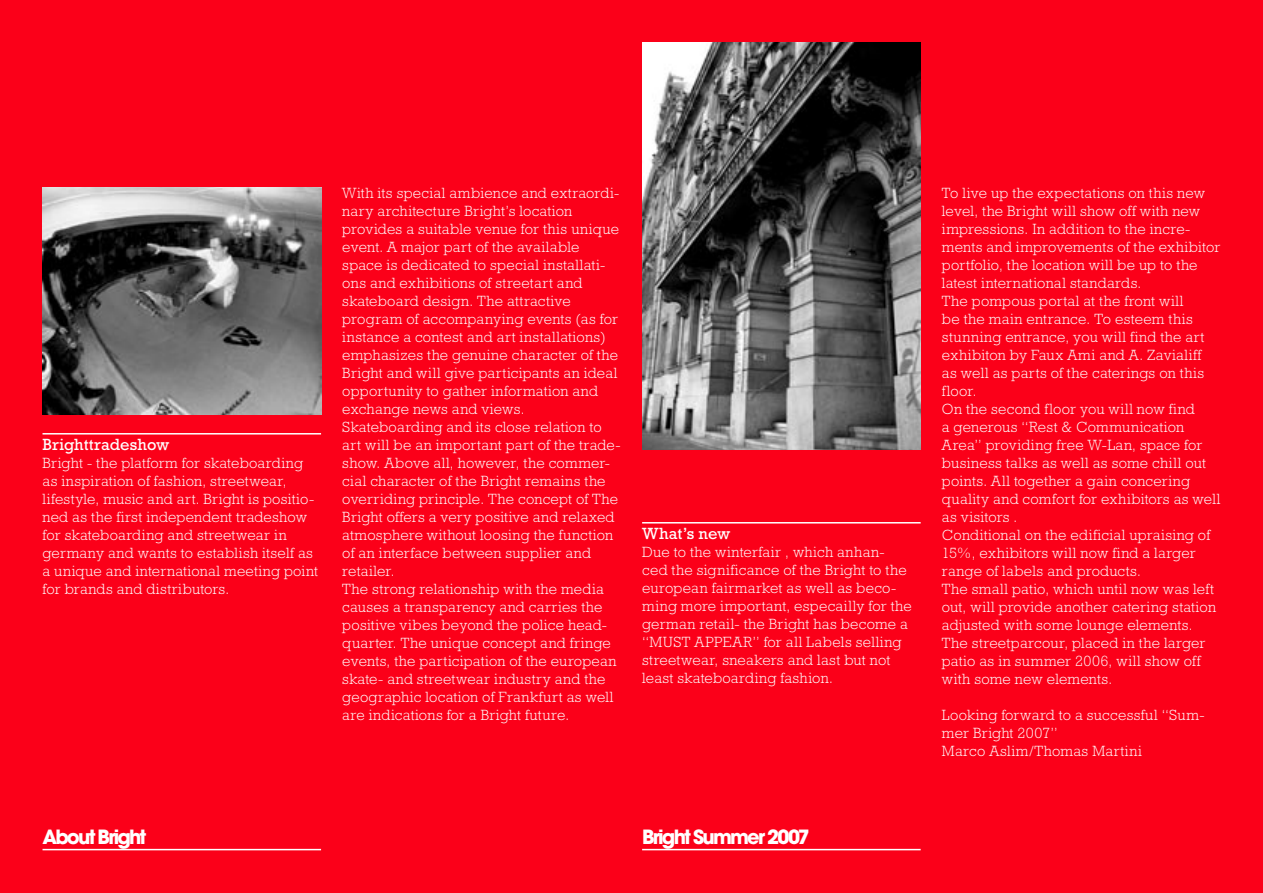
<style>
.page{position:relative;width:1263px;height:893px;background:#fb0019}
.page>*{position:absolute;margin:0;border:0;box-sizing:border-box;transform-origin:0 0}
.t1{font:700 19.5px "Avant Garde LT";letter-spacing:-.095em;color:#fff}
.t2{font:16.5px "Rockwell";letter-spacing:.005em;color:#fff}
.t3{font:300 15px/18px "Rockwell";letter-spacing:.015em;color:#fff}
</style>
<div class="page">
<img style="left:43px;top:187px;width:278px;height:227px">
<img style="left:642px;top:43px;width:279px;height:406px">
<hr style="left:43px;top:849px;width:278px;height:1px;background:#fff">
<hr style="left:642px;top:849px;width:279px;height:1px;background:#fff">
<hr style="left:43px;top:433px;width:278px;height:1px;background:#fff">
<hr style="left:642px;top:522px;width:279px;height:1px;background:#fff">
<p class="t2" style="left:43px;top:435px;width:128px">Brighttradeshow</p>
<p class="t3" style="left:43px;top:454px;width:277px">Bright - the platform for skateboarding as inspiration of fashion, streetwear, lifestyle, music and art. Bright is positio&shy;ned as the first independent tradeshow for skateboarding and streetwear in germany and wants to establish itself as a unique and international meeting point for brands and distributors.</p>
<p class="t3" style="left:342px;top:184px;width:280px">With its special ambience and extraordi&shy;nary architecture Bright’s location provides a suitable venue for this unique event. A major part of the available space is dedicated to special installati&shy;ons and exhibitions of streetart and skateboard design. The attractive program of accompanying events (as for instance a contest and art installations) emphasizes the genuine character of the Bright and will give participants an ideal opportunity to gather information and exchange news and views.<br>Skateboarding and its close relation to art will be an important part of the trade&shy;show. Above all, however, the commer&shy;cial character of the Bright remains the overriding principle. The concept of The Bright offers a very positive and relaxed atmosphere without loosing the function of an interface between supplier and retailer.<br>The strong relationship with the media causes a transparency and carries the positive vibes beyond the police head&shy;quarter. The unique concept and fringe events, the participation of the european skate- and streetwear industry and the geographic location of Frankfurt as well are indications for a Bright future.</p>
<p class="t2" style="left:642px;top:524px;width:90px">What’s new</p>
<p class="t3" style="left:642px;top:543px;width:271px">Due to the winterfair , which anhan&shy;ced the significance of the Bright to the european fairmarket as well as beco&shy;ming more important, especailly for the german retail- the Bright has become a “MUST APPEAR” for all Labels selling streetwear, sneakers and last but not least skateboarding fashion.</p>
<h1 class="t1" style="left:43px;top:824px;width:105px">About Bright</h1>
<h1 class="t1" style="left:642px;top:824px;width:169px">Bright Summer 2007</h1>
<p class="t3" style="left:942px;top:184px;width:280px">To live up the expectations on this new level, the Bright will show off with new impressions. In addition to the incre&shy;ments and improvements of the exhibitor portfolio, the location will be up to the latest international standards.<br>The pompous portal at the front will<br>be the main entrance. To esteem this stunning entrance, you will find the art exhibiton by Faux Ami and A. Zavialiff<br>as well as parts of the caterings on this floor.<br>On the second floor you will now find<br>a generous “Rest &amp; Communication Area” providing free W-Lan, space for business talks as well as some chill out points. All together a gain concering quality and comfort for exhibitors as well as visitors .<br>Conditional on the edificial upraising of 15%, exhibitors will now find a larger range of labels and products.<br>The small patio, which until now was left out, will provide another catering station adjusted with some lounge elements.<br>The streetparcour, placed in the larger patio as in summer 2006, will show off with some new elements.</p>
<p class="t3" style="left:942px;top:706px;width:264px">Looking forward to a successful “Sum&shy;mer Bright 2007”<br>Marco Aslim/Thomas Martini</p>
</div>
